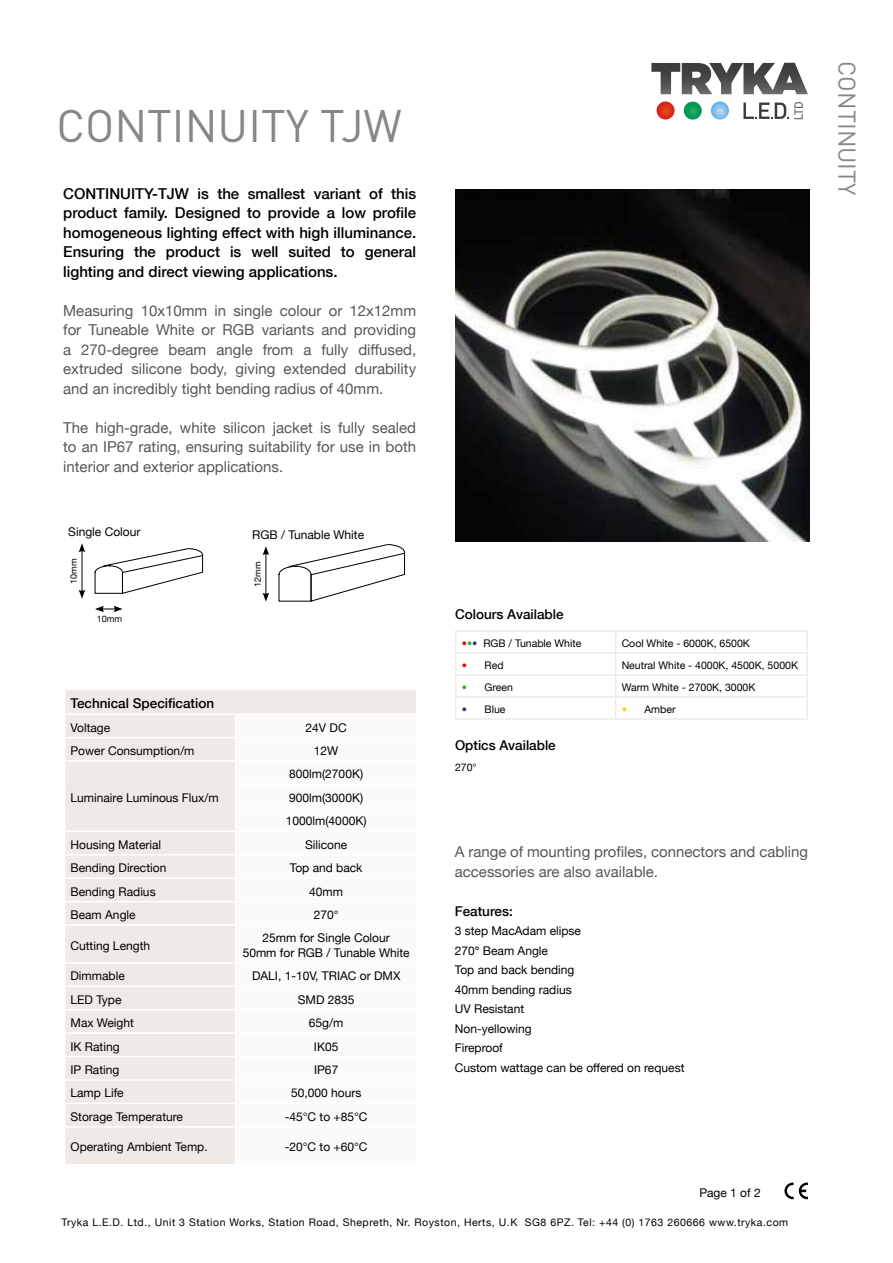
<style>
.page{position:relative;width:893px;height:1263px;background:#fff}
.page>*{position:absolute;margin:0;border:0;box-sizing:border-box;transform-origin:0 0}
.t1{font:45px "DIN";color:#878787}
.t2{font:24px "DIN";color:#878787}
.t3{font:15px/19.5px "Helvetica Neue";color:#575756;text-align:justify}
.t4{font:500 15px/19.5px "Helvetica Neue";color:#000;text-align:justify}
.t5{font:500 13.5px "Helvetica Neue";color:#000}
.t6{font:12px/19.5px "Helvetica Neue";color:#000}
.t7{font:10.5px "Helvetica Neue";color:#000}
.t8{font:10.5px "Helvetica Neue";letter-spacing:.05em;color:#000}
.t9{font:9px "Helvetica Neue";color:#000}
.s1{color:#e30613}
.s2{color:#3aaa35}
.s3{color:#283583}
.s4{color:#ffd000}
.s5{font-weight:700}
</style>
<div class="page">
<svg style="left:683px;top:101px;width:19px;height:19px"></svg>
<div style="left:683px;top:101px;width:19px;height:19px;border:1px solid #fff;border-radius:50%"></div>
<svg style="left:710px;top:101px;width:19px;height:19px"></svg>
<div style="left:710px;top:101px;width:20px;height:19px;border:1px solid #fff;border-radius:50%"></div>
<svg style="left:656px;top:101px;width:19px;height:19px"></svg>
<div style="left:656px;top:101px;width:19px;height:19px;border:1px solid #fff;border-radius:50%"></div>
<svg style="left:743px;top:102px;width:60px;height:17px"></svg>
<svg style="left:651px;top:63px;width:157px;height:31px"></svg>
<svg style="left:784px;top:1182px;width:24px;height:17px"></svg>
<img style="left:455px;top:189px;width:354px;height:353px">
<div style="left:65px;top:690px;width:351px;height:474px;background:#f0eae6"></div>
<svg style="left:236px;top:715px;width:180px;height:247px"></svg>
<hr style="left:65px;top:713px;width:171px;height:2px;background:#fff">
<hr style="left:236px;top:713px;width:181px;height:2px;background:#fff">
<hr style="left:65px;top:737px;width:171px;height:1px;background:#fff">
<hr style="left:236px;top:737px;width:181px;height:1px;background:#fff">
<hr style="left:65px;top:760px;width:171px;height:2px;background:#fff">
<hr style="left:236px;top:760px;width:181px;height:2px;background:#fff">
<hr style="left:235px;top:784px;width:182px;height:1px;background:#fff">
<hr style="left:235px;top:807px;width:182px;height:2px;background:#fff">
<hr style="left:65px;top:830px;width:171px;height:2px;background:#fff">
<hr style="left:236px;top:830px;width:181px;height:2px;background:#fff">
<hr style="left:65px;top:854px;width:171px;height:1px;background:#fff">
<hr style="left:236px;top:854px;width:181px;height:1px;background:#fff">
<hr style="left:65px;top:877px;width:171px;height:2px;background:#fff">
<hr style="left:236px;top:877px;width:181px;height:2px;background:#fff">
<hr style="left:65px;top:901px;width:171px;height:1px;background:#fff">
<hr style="left:236px;top:901px;width:181px;height:1px;background:#fff">
<svg style="left:235px;top:715px;width:1px;height:209px"></svg>
<hr style="left:65px;top:924px;width:171px;height:2px;background:#fff">
<hr style="left:236px;top:924px;width:181px;height:2px;background:#fff">
<hr style="left:235px;top:926px;width:1px;height:36px;background:#fff">
<hr style="left:65px;top:962px;width:171px;height:1px;background:#fff">
<hr style="left:236px;top:962px;width:181px;height:1px;background:#fff">
<hr style="left:65px;top:985px;width:171px;height:2px;background:#fff">
<hr style="left:65px;top:1009px;width:171px;height:1px;background:#fff">
<hr style="left:65px;top:1032px;width:171px;height:2px;background:#fff">
<hr style="left:65px;top:1056px;width:171px;height:1px;background:#fff">
<hr style="left:65px;top:1079px;width:171px;height:2px;background:#fff">
<hr style="left:65px;top:1103px;width:171px;height:1px;background:#fff">
<svg style="left:235px;top:963px;width:181px;height:201px"></svg>
<hr style="left:65px;top:1126px;width:171px;height:1px;background:#fff">
<hr style="left:236px;top:1126px;width:181px;height:1px;background:#fff">
<hr style="left:235px;top:1127px;width:1px;height:37px;background:#fff">
<hr style="left:455px;top:630px;width:161px;height:2px;background:#f0eae6">
<hr style="left:616px;top:630px;width:192px;height:2px;background:#f0eae6">
<hr style="left:455px;top:652px;width:161px;height:2px;background:#f0eae6">
<hr style="left:616px;top:652px;width:192px;height:2px;background:#f0eae6">
<hr style="left:455px;top:674px;width:161px;height:2px;background:#f0eae6">
<hr style="left:616px;top:674px;width:192px;height:2px;background:#f0eae6">
<hr style="left:455px;top:696px;width:161px;height:2px;background:#f0eae6">
<svg style="left:455px;top:632px;width:1px;height:86px"></svg>
<hr style="left:616px;top:696px;width:192px;height:2px;background:#f0eae6">
<svg style="left:615px;top:632px;width:1px;height:86px"></svg>
<svg style="left:807px;top:632px;width:1px;height:86px"></svg>
<hr style="left:455px;top:718px;width:161px;height:2px;background:#f0eae6">
<hr style="left:616px;top:718px;width:192px;height:2px;background:#f0eae6">
<svg style="left:95px;top:606px;width:28px;height:6px"></svg>
<hr style="left:82px;top:550px;width:1px;height:42px;background:#000">
<svg style="left:79px;top:543px;width:6px;height:9px"></svg>
<svg style="left:79px;top:590px;width:6px;height:9px"></svg>
<svg style="left:94px;top:548px;width:110px;height:46px"></svg>
<hr style="left:266px;top:553px;width:1px;height:42px;background:#000">
<svg style="left:263px;top:546px;width:6px;height:9px"></svg>
<svg style="left:263px;top:593px;width:6px;height:9px"></svg>
<svg style="left:278px;top:544px;width:128px;height:58px"></svg>
<h1 class="t1" style="left:56px;top:98px;width:347px">CONTINUITY TJW</h1>
<p class="t4" style="left:63px;top:183px;width:354px">CONTINUITY-TJW is the smallest variant of this product family. Designed to provide a low profile homogeneous lighting effect with high illuminance.<br>Ensuring the product is well suited to general lighting and direct viewing applications.</p>
<p class="t3" style="left:63px;top:299px;width:354px">Measuring 10x10mm in single colour or 12x12mm for Tuneable White or RGB variants and providing a 270-degree beam angle from a fully diffused, extruded silicone body, giving extended durability and an incredibly tight bending radius of 40mm.</p>
<p class="t3" style="left:63px;top:416px;width:354px">The high-grade, white silicon jacket is fully sealed to an IP67 rating, ensuring suitability for use in both interior and exterior applications.</p>
<p class="t6" style="left:68px;top:521px;width:74px">Single Colour</p>
<p class="t9" style="left:66px;top:584px;width:27px;rotate:-90deg">10mm</p>
<p class="t9" style="left:97px;top:611px;width:27px">10mm</p>
<p class="t6" style="left:252px;top:524px;width:114px">RGB / Tunable White</p>
<p class="t9" style="left:250px;top:586px;width:27px;rotate:-90deg">12mm</p>
<p class="t5" style="left:71px;top:692px;width:145px">Technical Specification</p>
<p class="t6" style="left:71px;top:717px;width:41px">Voltage</p>
<p class="t6" style="left:306px;top:717px;width:43px">24V DC</p>
<p class="t6" style="left:71px;top:740px;width:126px">Power Consumption/m</p>
<p class="t6" style="left:314px;top:740px;width:26px">12W</p>
<p class="t6" style="left:71px;top:787px;width:150px">Luminaire Luminous Flux/m</p>
<p class="t6" style="left:286px;top:762px;width:82px;line-height:23.4px">800lm(2700K)<br>900lm(3000K)<br>1000lm(4000K)</p>
<p class="t6" style="left:71px;top:834px;width:92px">Housing Material</p>
<p class="t6" style="left:305px;top:834px;width:44px">Silicone</p>
<p class="t6" style="left:71px;top:857px;width:97px">Bending Direction</p>
<p class="t6" style="left:290px;top:857px;width:74px">Top and back</p>
<p class="t6" style="left:71px;top:881px;width:87px">Bending Radius</p>
<p class="t6" style="left:309px;top:881px;width:35px">40mm</p>
<p class="t6" style="left:71px;top:904px;width:67px">Beam Angle</p>
<p class="t6" style="left:314px;top:904px;width:26px">270°</p>
<p class="t6" style="left:71px;top:935px;width:81px">Cutting Length</p>
<p class="t6" style="left:243px;top:930px;width:168px;line-height:14.4px;text-align:center">25mm for Single Colour<br>50mm for RGB / Tunable White</p>
<p class="t6" style="left:71px;top:965px;width:56px">Dimmable</p>
<p class="t6" style="left:252px;top:965px;width:150px">DALI, 1-10V, TRIAC or DMX</p>
<p class="t6" style="left:71px;top:989px;width:52px">LED Type</p>
<p class="t6" style="left:298px;top:989px;width:58px">SMD 2835</p>
<p class="t6" style="left:71px;top:1012px;width:65px">Max Weight</p>
<p class="t6" style="left:309px;top:1012px;width:36px">65g/m</p>
<p class="t6" style="left:71px;top:1036px;width:51px">IK Rating</p>
<p class="t6" style="left:314px;top:1036px;width:26px">IK05</p>
<p class="t6" style="left:71px;top:1059px;width:50px">IP Rating</p>
<p class="t6" style="left:314px;top:1059px;width:26px">IP67</p>
<p class="t6" style="left:71px;top:1082px;width:55px">Lamp Life</p>
<p class="t6" style="left:291px;top:1082px;width:72px">50,000 hours</p>
<p class="t6" style="left:71px;top:1106px;width:114px">Storage Temperature</p>
<p class="t6" style="left:285px;top:1106px;width:84px">-45°C to +85°C</p>
<p class="t6" style="left:71px;top:1136px;width:139px">Operating Ambient Temp.</p>
<p class="t6" style="left:285px;top:1136px;width:84px">-20°C to +60°C</p>
<p class="t5" style="left:455px;top:603px;width:110px">Colours Available</p>
<p class="t7" style="left:462px;top:634px;width:121px"><span class="s1">•</span><span class="s2">•</span><span class="s3">•</span> RGB / Tunable White</p>
<p class="t7" style="left:622px;top:634px;width:130px">Cool White - 6000K, 6500K</p>
<p class="t7" style="left:462px;top:656px;width:43px"><span class="s1">•</span> Red</p>
<p class="t7" style="left:622px;top:656px;width:178px">Neutral White - 4000K, 4500K, 5000K</p>
<p class="t7" style="left:462px;top:678px;width:53px"><span class="s2">•</span> Green</p>
<p class="t7" style="left:622px;top:678px;width:135px">Warm White - 2700K, 3000K</p>
<p class="t7" style="left:462px;top:700px;width:45px"><span class="s3">•</span> Blue</p>
<p class="t7" style="left:622px;top:700px;width:55px"><span class="s4">•</span> Amber</p>
<p class="t5" style="left:455px;top:735px;width:102px">Optics Available</p>
<p class="t7" style="left:455px;top:759px;width:23px">270°</p>
<p class="t3" style="left:455px;top:841px;width:355px">A range of mounting profiles, connectors and cabling accessories are also available.</p>
<p class="t5" style="left:455px;top:900px;width:60px">Features:</p>
<p class="t6" style="left:455px;top:920px;width:231px">3 step MacAdam elipse<br>270<span class="s5">°</span> Beam Angle<br>Top and back bending<br>40mm bending radius<br>UV Resistant<br>Non-yellowing<br>Fireproof<br>Custom wattage can be offered on request</p>
<p class="t6" style="left:699px;top:1182px;width:63px">Page 1 of 2</p>
<p class="t8" style="left:61px;top:1213px;width:728px">Tryka L.E.D. Ltd., Unit 3 Station Works, Station Road, Shepreth, Nr. Royston, Herts, U.K SG8 6PZ. Tel: +44 (0) 1763 260666 www.tryka.com</p>
<h2 class="t2" style="left:862px;top:61px;width:136px;rotate:90deg">CONTINUITY</h2>
</div>
